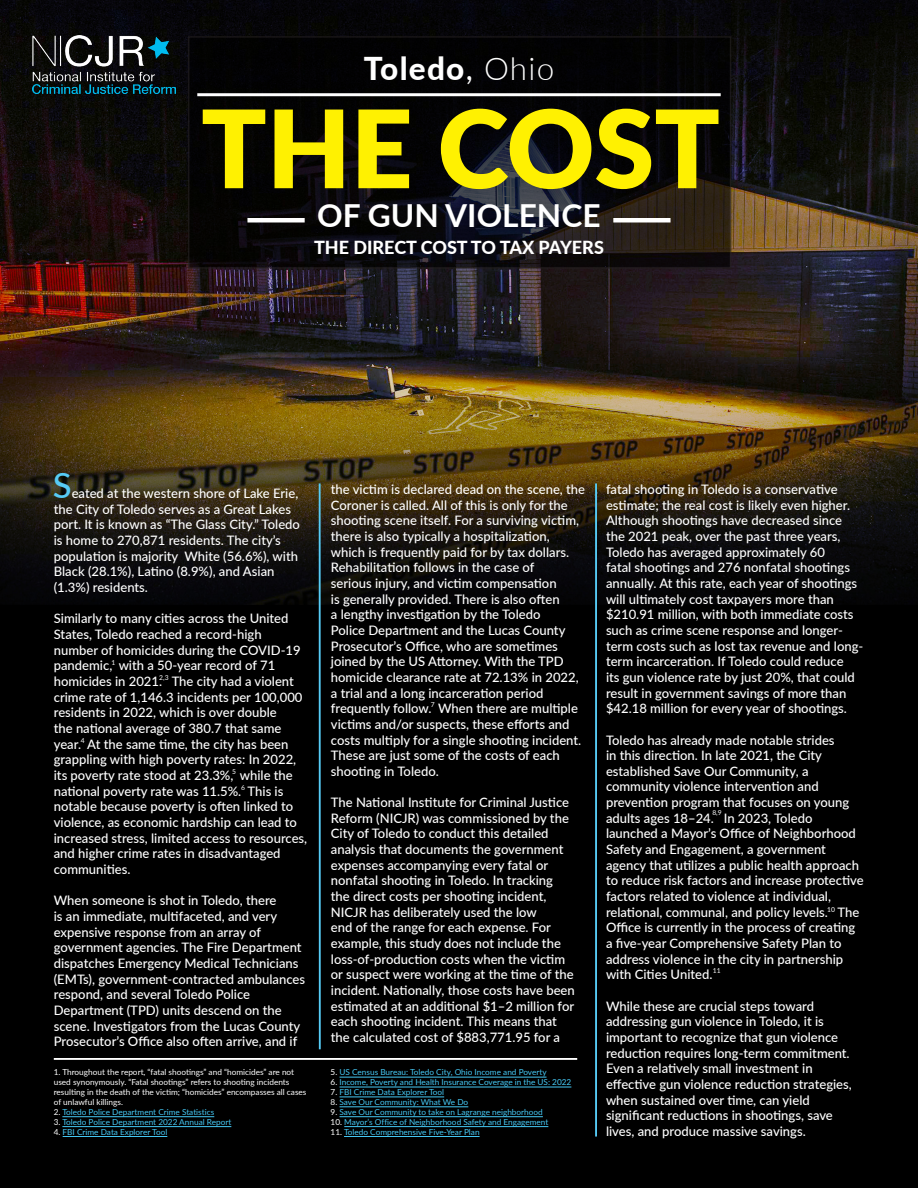
<style>
.page{position:relative;width:918px;height:1188px;background:#fff}
.page>*{position:absolute;margin:0;border:0;box-sizing:border-box;transform-origin:0 0}
.t1{font:900 108px "Lato";color:#fff101}
.body_first{font:500 34.8px "Lato";color:#56cbf5}
.t2{font:700 31.65px "Lato";color:#fff}
.t3{font:800 31.5px "Lato";letter-spacing:.04em;color:#fff}
.t4{font:800 18px "Lato";color:#fff}
.t5{font:500 13.05px/15.6px "Lato";color:#fff}
.t6{font:8.25px "Lato";color:#45c8f4}
.t7{font:8.25px/9.9px "Lato";color:#fff}
.t8{font:6.75px "Lato";color:#fff}
.s1{font-weight:400}
.s2{font-weight:300}
.s3{color:#fff}
</style>
<div class="page">
<img style="left:0;top:0;width:918px;height:1188px">
<svg style="left:191px;top:39px;width:537px;height:227px;background:#0a090c"></svg>
<div style="left:188px;top:36px;width:543px;height:233px;border:2px solid #231f20"></div>
<hr style="left:197px;top:93px;width:524px;height:3px;background:#fff">
<hr style="left:247px;top:218px;width:58px;height:4px;background:#fff">
<hr style="left:595px;top:483px;width:2px;height:654px;background:#56cbf5">
<hr style="left:319px;top:483px;width:2px;height:566px;background:#56cbf5">
<img style="left:33px;top:36px;width:142px;height:58px">
<hr style="left:54px;top:1058px;width:523px;height:2px;background:#fff">
<hr style="left:613px;top:218px;width:58px;height:4px;background:#fff">
<hr style="left:62px;top:1116px;width:152px;height:1px;background:#45c8f4">
<hr style="left:62px;top:1126px;width:169px;height:1px;background:#45c8f4">
<hr style="left:63px;top:1136px;width:104px;height:1px;background:#45c8f4">
<hr style="left:340px;top:1077px;width:206px;height:1px;background:#45c8f4">
<hr style="left:340px;top:1087px;width:231px;height:1px;background:#45c8f4">
<hr style="left:340px;top:1097px;width:104px;height:1px;background:#45c8f4">
<hr style="left:340px;top:1107px;width:128px;height:1px;background:#45c8f4">
<hr style="left:340px;top:1116px;width:203px;height:1px;background:#45c8f4">
<hr style="left:344px;top:1126px;width:204px;height:1px;background:#45c8f4">
<hr style="left:344px;top:1136px;width:136px;height:1px;background:#45c8f4">
<p class="t3" style="left:364px;top:45px;width:192px">Toledo<span class="s1">,</span> <span class="s2">Ohio</span></p>
<p class="t1" style="left:201px;top:68px;width:520px">THE COST</p>
<p class="t2" style="left:317px;top:192px;width:285px">OF GUN VIOLENCE</p>
<p class="t4" style="left:314px;top:234px;width:291px">THE DIRECT COST TO TAX PAYERS</p>
<p class="body_first" style="left:53px;top:460px;width:20px">S</p>
<p class="t5" style="left:54px;top:485px;width:248px;text-indent:18px">eated at the western shore of Lake Erie, the City of Toledo serves as a Great Lakes port. It is known as “The Glass City.” Toledo is home to 270,871 residents. The city’s population is majority White (56.6%), with Black (28.1%), Latino (8.9%), and Asian (1.3%) residents.</p>
<p class="t5" style="left:54px;top:610px;width:255px">Similarly to many cities across the United States, Toledo reached a record-high number of homicides during the COVID-19 pandemic, with a 50-year record of 71 homicides in 2021. The city had a violent crime rate of 1,146.3 incidents per 100,000 residents in 2022, which is over double<br>the national average of 380.7 that same year. At the same time, the city has been grappling with high poverty rates: In 2022, its poverty rate stood at 23.3%, while the national poverty rate was 11.5%. This is notable because poverty is often linked to violence, as economic hardship can lead to increased stress, limited access to resources, and higher crime rates in disadvantaged communities.</p>
<p class="t5" style="left:54px;top:892px;width:253px">When someone is shot in Toledo, there<br>is an immediate, multifaceted, and very expensive response from an array of government agencies. The Fire Department dispatches Emergency Medical Technicians (EMTs), government-contracted ambulances respond, and several Toledo Police Department (TPD) units descend on the scene. Investigators from the Lucas County Prosecutor’s Office also often arrive, and if</p>
<p class="t8" style="left:112px;top:658px;width:5px">1</p>
<p class="t8" style="left:159px;top:672px;width:11px">2,3</p>
<p class="t8" style="left:81px;top:736px;width:5px">4</p>
<p class="t8" style="left:232px;top:766px;width:5px">5</p>
<p class="t8" style="left:241px;top:782px;width:5px">6</p>
<p class="t7" style="left:54px;top:1067px;width:254px">1. Throughout the report, “fatal shootings” and “homicides” are not used synonymously. “Fatal shootings” refers to shooting incidents resulting in the death of the victim; “homicides” encompasses all cases of unlawful killings.</p>
<p class="t6" style="left:54px;top:1106px;width:162px"><span class="s3">2.</span> Toledo Police Department Crime Statistics</p>
<p class="t6" style="left:54px;top:1116px;width:179px"><span class="s3">3.</span> Toledo Police Department 2022 Annual Report</p>
<p class="t6" style="left:54px;top:1126px;width:115px"><span class="s3">4.</span> FBI Crime Data Explorer Tool</p>
<p class="t5" style="left:331px;top:481px;width:256px">the victim is declared dead on the scene, the Coroner is called. All of this is only for the shooting scene itself. For a surviving victim, there is also typically a hospitalization, which is frequently paid for by tax dollars.<br>Rehabilitation follows in the case of<br>serious injury, and victim compensation<br>is generally provided. There is also often<br>a lengthy investigation by the Toledo<br>Police Department and the Lucas County Prosecutor’s Office, who are sometimes joined by the US Attorney. With the TPD homicide clearance rate at 72.13% in 2022, a trial and a long incarceration period frequently follow. When there are multiple victims and/or suspects, these efforts and costs multiply for a single shooting incident.<br>These are just some of the costs of each shooting in Toledo.</p>
<p class="t5" style="left:331px;top:794px;width:245px">The National Institute for Criminal Justice Reform (NICJR) was commissioned by the City of Toledo to conduct this detailed analysis that documents the government expenses accompanying every fatal or nonfatal shooting in Toledo. In tracking the direct costs per shooting incident, NICJR has deliberately used the low<br>end of the range for each expense. For example, this study does not include the loss-of-production costs when the victim or suspect were working at the time of the incident. Nationally, those costs have been estimated at an additional $1–2 million for each shooting incident. This means that the calculated cost of $883,771.95 for a</p>
<p class="t8" style="left:431px;top:700px;width:5px">7</p>
<p class="t6" style="left:331px;top:1066px;width:218px"><span class="s3">5.</span> US Census Bureau: Toledo City, Ohio Income and Poverty</p>
<p class="t6" style="left:331px;top:1076px;width:242px"><span class="s3">6.</span> Income, Poverty and Health Insurance Coverage in the US: 2022</p>
<p class="t6" style="left:331px;top:1086px;width:115px"><span class="s3">7.</span> FBI Crime Data Explorer Tool</p>
<p class="t6" style="left:331px;top:1096px;width:139px"><span class="s3">8.</span> Save Our Community: What We Do</p>
<p class="t6" style="left:331px;top:1106px;width:214px"><span class="s3">9.</span> Save Our Community to take on Lagrange neighborhood</p>
<p class="t6" style="left:331px;top:1116px;width:219px"><span class="s3">10.</span> Mayor’s Office of Neighborhood Safety and Engagement</p>
<p class="t6" style="left:331px;top:1126px;width:150px"><span class="s3">11.</span> Toledo Comprehensive Five-Year Plan</p>
<p class="t5" style="left:606px;top:481px;width:246px">fatal shooting in Toledo is a conservative estimate; the real cost is likely even higher.</p>
<p class="t5" style="left:606px;top:512px;width:259px">Although shootings have decreased since the 2021 peak, over the past three years, Toledo has averaged approximately 60<br>fatal shootings and 276 nonfatal shootings annually. At this rate, each year of shootings will ultimately cost taxpayers more than $210.91 million, with both immediate costs such as crime scene response and longer&shy;term costs such as lost tax revenue and long&shy;term incarceration. If Toledo could reduce<br>its gun violence rate by just 20%, that could result in government savings of more than $42.18 million for every year of shootings.</p>
<p class="t5" style="left:606px;top:731px;width:259px">Toledo has already made notable strides<br>in this direction. In late 2021, the City established Save Our Community, a community violence intervention and prevention program that focuses on young adults ages 18–24. In 2023, Toledo launched a Mayor’s Office of Neighborhood Safety and Engagement, a government agency that utilizes a public health approach to reduce risk factors and increase protective factors related to violence at individual, relational, communal, and policy levels. The Office is currently in the process of creating a five-year Comprehensive Safety Plan to address violence in the city in partnership with Cities United.</p>
<p class="t5" style="left:606px;top:998px;width:247px">While these are crucial steps toward addressing gun violence in Toledo, it is important to recognize that gun violence reduction requires long-term commitment.<br>Even a relatively small investment in effective gun violence reduction strategies, when sustained over time, can yield significant reductions in shootings, save lives, and produce massive savings.</p>
<p class="t8" style="left:712px;top:808px;width:11px">8,9</p>
<p class="t8" style="left:827px;top:904px;width:9px">10</p>
<p class="t8" style="left:713px;top:966px;width:9px">11</p>
</div>
